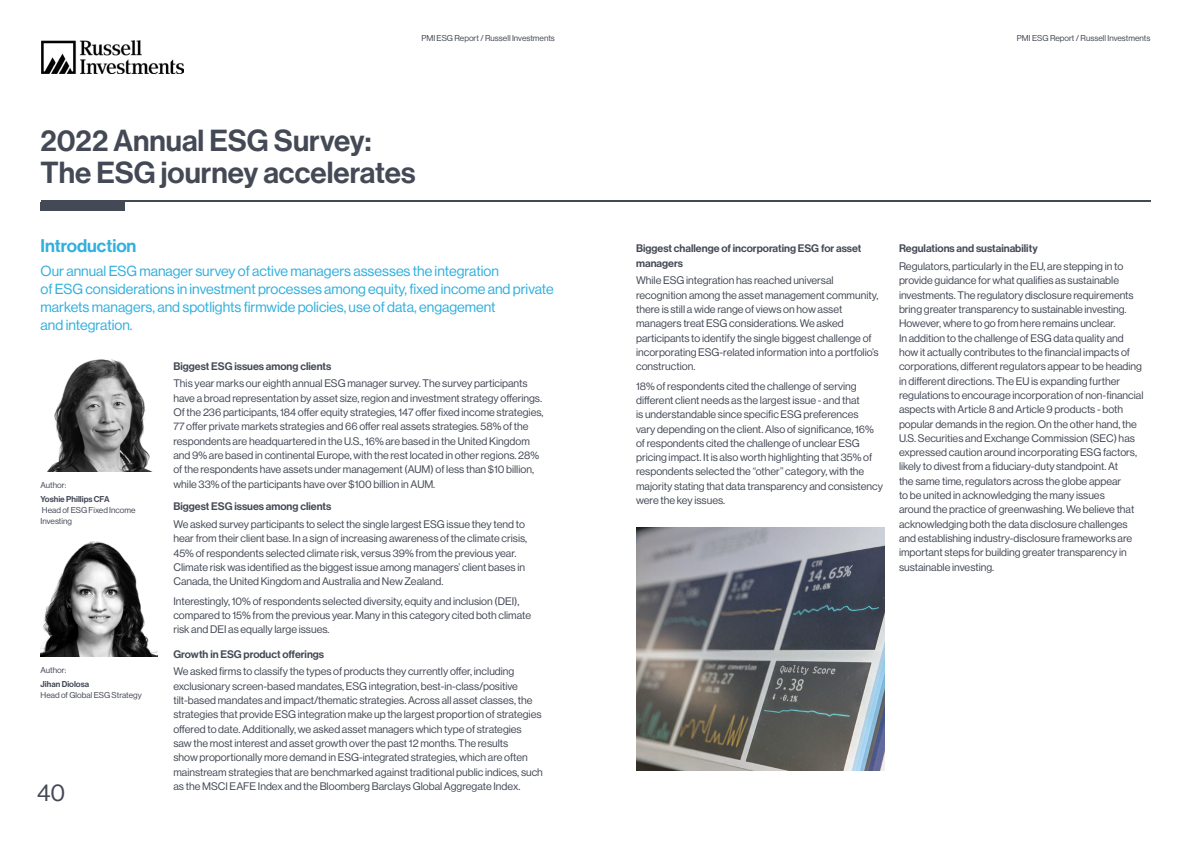
<style>
.page{position:relative;width:1191px;height:842px;background:#fff}
.page>*{position:absolute;margin:0;border:0;box-sizing:border-box;transform-origin:0 0}
.t1{font:500 29.8px/32.2px "Haas Grot Disp 65";color:#444956}
.t2{font:23.9px "Haas Grot Disp 55 Roman";color:#444956}
.t3{font:500 17.9px "Haas Grot Disp 65";color:#31afdd}
.t4{font:14.3px/17.9px "Haas Grot Disp 55 Roman";color:#31afdd}
.t5{font:10.7px/14.3px "Haas Grot Disp 55 Roman";color:#444956}
.t6{font:500 10.7px/14.3px "Haas Grot Disp 65";color:#444956}
.t7{font:8.4px/10.7px "Haas Grot Disp 55 Roman";color:#444956}
.t8{font:500 8.4px "Haas Grot Disp 65";color:#444956}
</style>
<div class="page">
<img style="left:41px;top:40px;width:143px;height:33px">
<img style="left:47px;top:359px;width:104px;height:112px">
<img style="left:41px;top:542px;width:116px;height:114px">
<div style="left:41px;top:202px;width:84px;height:9px;background:#444956"></div>
<hr style="left:41px;top:201px;width:1109px;height:1px;background:#444956">
<img style="left:636px;top:528px;width:248px;height:242px">
<p class="t7" style="left:421px;top:33px;width:135px">PMI ESG Report / Russell Investments</p>
<p class="t7" style="left:1017px;top:33px;width:135px">PMI ESG Report / Russell Investments</p>
<h1 class="t1" style="left:41px;top:125px;width:376px">2022 Annual ESG Survey:<br>The ESG journey accelerates</h1>
<h3 class="t3" style="left:41px;top:235px;width:97px">Introduction</h3>
<p class="t4" style="left:41px;top:262px;width:515px">Our annual ESG manager survey of active managers assesses the integration<br>of ESG considerations in investment processes among equity, fixed income and private markets managers, and spotlights firmwide policies, use of data, engagement<br>and integration.</p>
<p class="t7" style="left:41px;top:480px;width:27px">Author:</p>
<p class="t8" style="left:41px;top:495px;width:70px">Yoshie Phillips CFA</p>
<p class="t7" style="left:41px;top:505px;width:97px">Head of ESG Fixed Income<br>Investing</p>
<p class="t7" style="left:41px;top:665px;width:27px">Author:</p>
<p class="t8" style="left:41px;top:679px;width:50px">Jihan Diolosa</p>
<p class="t7" style="left:41px;top:690px;width:103px">Head of Global ESG Strategy</p>
<h2 class="t2" style="left:37px;top:779px;width:30px">40</h2>
<p class="t6" style="left:173px;top:359px;width:159px">Biggest ESG issues among clients</p>
<p class="t5" style="left:173px;top:376px;width:371px">This year marks our eighth annual ESG manager survey. The survey participants have a broad representation by asset size, region and investment strategy offerings.<br>Of the 236 participants, 184 offer equity strategies, 147 offer fixed income strategies, 77 offer private markets strategies and 66 offer real assets strategies. 58% of the respondents are headquartered in the U.S., 16% are based in the United Kingdom and 9% are based in continental Europe, with the rest located in other regions. 28% of the respondents have assets under management (AUM) of less than $10 billion, while 33% of the participants have over $100 billion in AUM.</p>
<p class="t6" style="left:173px;top:500px;width:159px">Biggest ESG issues among clients</p>
<p class="t5" style="left:173px;top:517px;width:355px">We asked survey participants to select the single largest ESG issue they tend to hear from their client base. In a sign of increasing awareness of the climate crisis, 45% of respondents selected climate risk, versus 39% from the previous year.<br>Climate risk was identified as the biggest issue among managers’ client bases in Canada, the United Kingdom and Australia and New Zealand.</p>
<p class="t5" style="left:173px;top:594px;width:359px">Interestingly, 10% of respondents selected diversity, equity and inclusion (DEI), compared to 15% from the previous year. Many in this category cited both climate risk and DEI as equally large issues.</p>
<p class="t6" style="left:173px;top:647px;width:152px">Growth in ESG product offerings</p>
<p class="t5" style="left:173px;top:665px;width:371px">We asked firms to classify the types of products they currently offer, including exclusionary screen-based mandates, ESG integration, best-in-class/positive tilt-based mandates and impact/thematic strategies. Across all asset classes, the strategies that provide ESG integration make up the largest proportion of strategies offered to date. Additionally, we asked asset managers which type of strategies<br>saw the most interest and asset growth over the past 12 months. The results<br>show proportionally more demand in ESG-integrated strategies, which are often mainstream strategies that are benchmarked against traditional public indices, such as the MSCI EAFE Index and the Bloomberg Barclays Global Aggregate Index.</p>
<p class="t6" style="left:636px;top:242px;width:227px">Biggest challenge of incorporating ESG for asset managers</p>
<p class="t5" style="left:636px;top:273px;width:244px">While ESG integration has reached universal recognition among the asset management community, there is still a wide range of views on how asset managers treat ESG considerations. We asked participants to identify the single biggest challenge of incorporating ESG-related information into a portfolio’s construction.</p>
<p class="t5" style="left:636px;top:379px;width:248px">18% of respondents cited the challenge of serving different client needs as the largest issue - and that<br>is understandable since specific ESG preferences<br>vary depending on the client. Also of significance, 16% of respondents cited the challenge of unclear ESG pricing impact. It is also worth highlighting that 35% of respondents selected the “other” category, with the majority stating that data transparency and consistency were the key issues.</p>
<p class="t6" style="left:899px;top:242px;width:140px">Regulations and sustainability</p>
<p class="t5" style="left:899px;top:259px;width:246px">Regulators, particularly in the EU, are stepping in to provide guidance for what qualifies as sustainable investments. The regulatory disclosure requirements bring greater transparency to sustainable investing.<br>However, where to go from here remains unclear.<br>In addition to the challenge of ESG data quality and how it actually contributes to the financial impacts of corporations, different regulators appear to be heading in different directions. The EU is expanding further regulations to encourage incorporation of non-financial aspects with Article 8 and Article 9 products - both popular demands in the region. On the other hand, the U.S. Securities and Exchange Commission (SEC) has expressed caution around incorporating ESG factors, likely to divest from a fiduciary-duty standpoint. At<br>the same time, regulators across the globe appear<br>to be united in acknowledging the many issues<br>around the practice of greenwashing. We believe that acknowledging both the data disclosure challenges and establishing industry-disclosure frameworks are important steps for building greater transparency in sustainable investing.</p>
</div>
